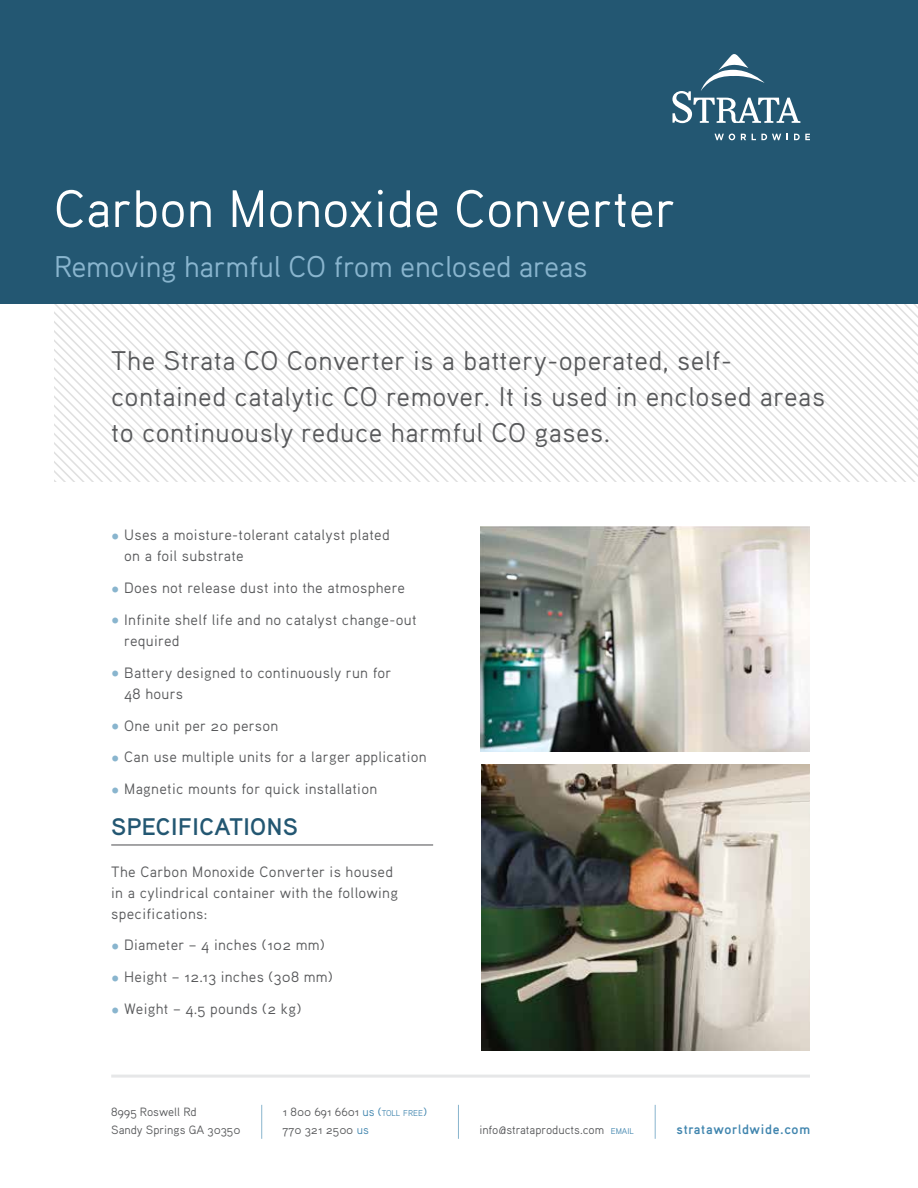
<style>
.page{position:relative;width:918px;height:1188px;background:#fff}
.page>*{position:absolute;margin:0;border:0;box-sizing:border-box;transform-origin:0 0}
.t1{font:52.5px "Aaux Pro Regular OSF";color:#fff}
.t2{font:30px "Aaux Pro Regular OSF";letter-spacing:-.01em;color:#89b5ce}
.t3{font:27px/36px "Aaux Pro Regular OSF";letter-spacing:.02em;color:#58595b}
.t4{font:700 24px "Aaux Pro";letter-spacing:.02em;color:#235772}
.t5{font:15px/31.8px "Aaux Pro Regular OSF";letter-spacing:.02em;color:#58595b}
.t6{font:700 13.5px "Aaux Pro";letter-spacing:.05em;color:#4085ae}
.t7{font:12px/18px "Aaux Pro Regular OSF";color:#58595b}
.s1{color:#4085ae}
.s2{font-size:8.4px;color:#4085ae}
</style>
<div class="page">
<svg style="left:421px;top:303px;width:10px;height:179px"></svg>
<svg style="left:449px;top:303px;width:10px;height:179px"></svg>
<svg style="left:468px;top:303px;width:9px;height:179px"></svg>
<svg style="left:477px;top:303px;width:10px;height:179px"></svg>
<svg style="left:487px;top:303px;width:9px;height:179px"></svg>
<svg style="left:496px;top:303px;width:9px;height:179px"></svg>
<svg style="left:505px;top:303px;width:10px;height:179px"></svg>
<svg style="left:515px;top:303px;width:9px;height:179px"></svg>
<svg style="left:524px;top:303px;width:9px;height:179px"></svg>
<svg style="left:533px;top:303px;width:10px;height:179px"></svg>
<svg style="left:543px;top:303px;width:9px;height:179px"></svg>
<svg style="left:552px;top:303px;width:9px;height:179px"></svg>
<svg style="left:561px;top:303px;width:10px;height:179px"></svg>
<svg style="left:571px;top:303px;width:9px;height:179px"></svg>
<svg style="left:580px;top:303px;width:9px;height:179px"></svg>
<svg style="left:589px;top:303px;width:10px;height:179px"></svg>
<svg style="left:599px;top:303px;width:9px;height:179px"></svg>
<svg style="left:608px;top:303px;width:9px;height:179px"></svg>
<svg style="left:617px;top:303px;width:10px;height:179px"></svg>
<svg style="left:627px;top:303px;width:9px;height:179px"></svg>
<svg style="left:636px;top:303px;width:9px;height:179px"></svg>
<svg style="left:645px;top:303px;width:10px;height:179px"></svg>
<svg style="left:655px;top:303px;width:9px;height:179px"></svg>
<svg style="left:664px;top:303px;width:9px;height:179px"></svg>
<svg style="left:673px;top:303px;width:10px;height:179px"></svg>
<svg style="left:683px;top:303px;width:235px;height:179px"></svg>
<div style="left:0;top:0;width:918px;height:303px;background:#235772"></div>
<svg style="left:715px;top:134px;width:20px;height:6px"></svg>
<svg style="left:741px;top:134px;width:5px;height:6px"></svg>
<svg style="left:752px;top:134px;width:29px;height:6px"></svg>
<svg style="left:794px;top:134px;width:16px;height:6px"></svg>
<svg style="left:672px;top:54px;width:128px;height:69px"></svg>
<hr style="left:111px;top:844px;width:322px;height:2px;background:#5f6062">
<hr style="left:111px;top:1075px;width:699px;height:3px;background:#e6e7e8">
<hr style="left:261px;top:1105px;width:1px;height:34px;background:#89b5ce">
<hr style="left:458px;top:1105px;width:1px;height:34px;background:#89b5ce">
<hr style="left:655px;top:1105px;width:1px;height:34px;background:#89b5ce">
<img style="left:482px;top:764px;width:327px;height:287px">
<img style="left:481px;top:526px;width:329px;height:225px">
<h1 class="t1" style="left:54px;top:176px;width:623px">Carbon Monoxide Converter</h1>
<h2 class="t2" style="left:54px;top:247px;width:535px">Removing harmful CO from enclosed areas</h2>
<h3 class="t3" style="left:111px;top:342px;width:715px">The Strata CO Converter is a battery-operated, self&shy;contained catalytic CO remover. It is used in enclosed areas to continuously reduce harmful CO gases.</h3>
<p class="t5" style="left:124px;top:524px;width:267px;line-height:21px">Uses a moisture-tolerant catalyst plated on a foil substrate</p>
<p class="t5" style="left:124px;top:572px;width:294px">Does not release dust into the atmosphere<br>Infinite shelf life and no catalyst change-out</p>
<p class="t5" style="left:124px;top:624px;width:269px">required<br>Battery designed to continuously run for</p>
<p class="t5" style="left:124px;top:677px;width:304px">48 hours<br>One unit per 20 person<br>Can use multiple units for a larger application<br>Magnetic mounts for quick installation</p>
<h3 class="t4" style="left:111px;top:812px;width:185px">Specifications</h3>
<p class="t5" style="left:111px;top:860px;width:288px;line-height:21px">The Carbon Monoxide Converter is housed in a cylindrical container with the following specifications:</p>
<p class="t5" style="left:124px;top:929px;width:210px">Diameter – 4 inches (102 mm)<br>Height – 12.13 inches (308 mm)<br>Weight – 4.5 pounds (2 kg)</p>
<p class="t7" style="left:111px;top:1102px;width:131px">8995 Roswell Rd<br>Sandy Springs GA 30350</p>
<p class="t7" style="left:283px;top:1102px;width:146px">1 800 691 6601 <span class="s1">us (</span><span class="s2">TOLL FREE</span><span class="s1">)<br></span>770 321 2500 <span class="s1">us</span></p>
<p class="t7" style="left:479px;top:1120px;width:156px">info@strataproducts.com <span class="s2">EMAIL</span></p>
<p class="t6" style="left:677px;top:1120px;width:135px">strataworldwide.com</p>
</div>
